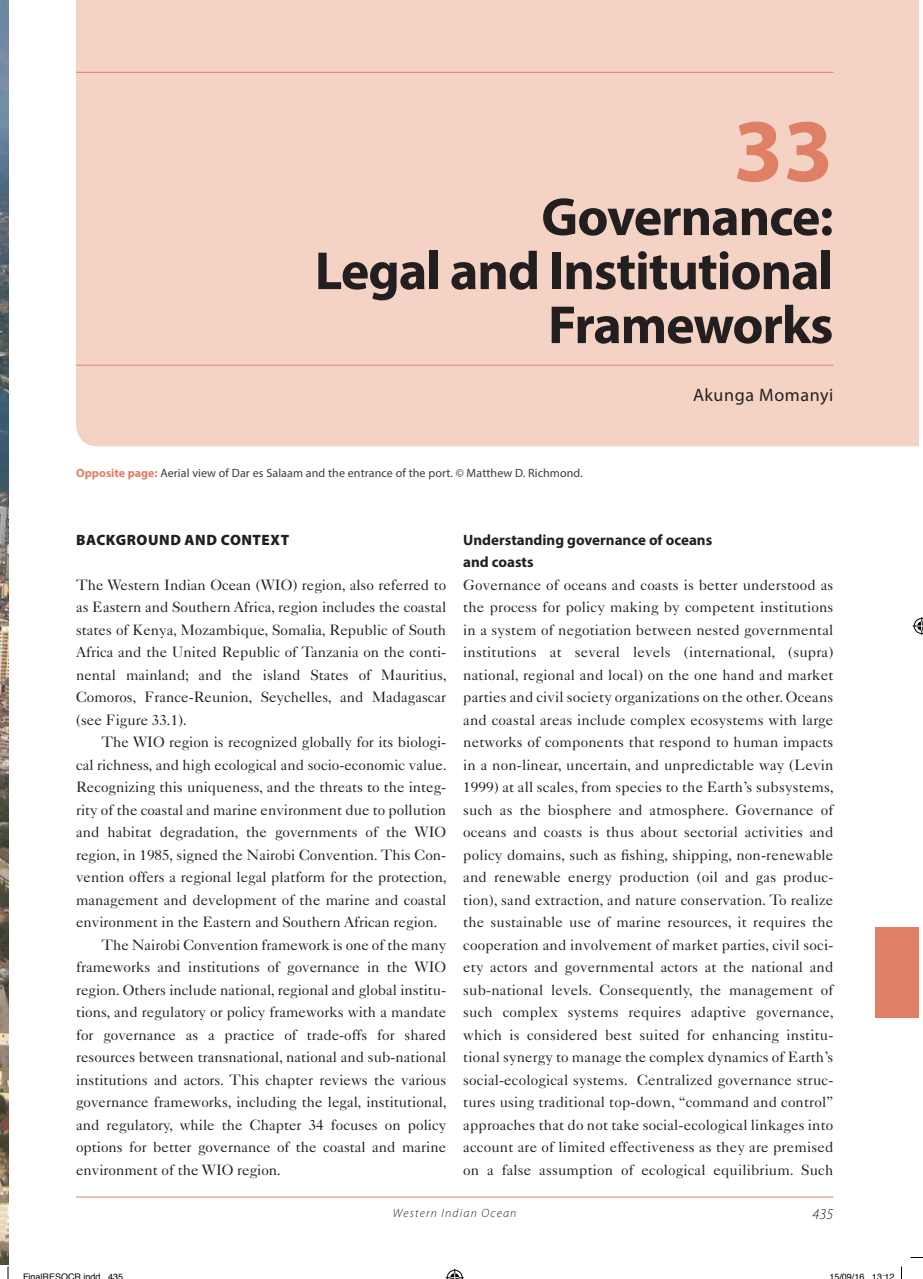
<style>
.page{position:relative;width:923px;height:1279px;background:#fff}
.page>*{position:absolute;margin:0;border:0;box-sizing:border-box;transform-origin:0 0}
.t1{font:700 90px "Myriad Pro";color:#df7f66}
.t2{font:700 54px/54px "Myriad Pro";letter-spacing:-.02em;color:#231f20;text-align:right}
.t3{font:18px "Myriad Pro";letter-spacing:.03em;color:#231f20}
.t4{font:15px/22.5px "Caslon 540 LT Std";color:#231f20;text-align:justify}
.t5{font:700 15px/22.5px "Myriad Pro";color:#231f20}
.t6{font:900 15px "Myriad Pro";letter-spacing:.045em;color:#231f20}
.t7{font:italic 300 15px "Myriad Pro";color:#231f20}
.t8{font:12px "Myriad Pro";letter-spacing:.01em;color:#383d3d}
.t9{font:italic 300 12px "Myriad Pro";letter-spacing:.1em;color:#231f20}
.t10{font:9px "Helvetica";color:#000}
.s1{font-weight:700;color:#df7f66}
</style>
<div class="page">
<div style="left:875px;top:927px;width:43px;height:90px;background:#df7f66"></div>
<hr style="left:76px;top:1197px;width:757px;height:1px;background:#df7f66">
<div style="left:76px;top:95px;width:842px;height:351px;background:#f4d3c5"></div>
<div style="left:76px;top:0;width:842px;height:95px;background:#f4d3c5"></div>
<hr style="left:76px;top:72px;width:757px;height:1px;background:#df7f66">
<hr style="left:76px;top:365px;width:757px;height:1px;background:#df7f66">
<img style="left:0;top:0;width:8px;height:1265px">
<svg style="left:910px;top:1257px;width:12px;height:1px"></svg>
<svg style="left:7px;top:1266px;width:2px;height:13px"></svg>
<svg style="left:901px;top:1266px;width:1px;height:13px"></svg>
<svg style="left:445px;top:1269px;width:18px;height:10px"></svg>
<svg style="left:912px;top:617px;width:10px;height:18px"></svg>
<h1 class="t1" style="left:733px;top:92px;width:101px">33</h1>
<h2 class="t2" style="left:315px;top:188px;width:520px">Governance:<br>Legal and Institutional<br>Frameworks</h2>
<p class="t8" style="left:76px;top:466px;width:508px"><span class="s1">Opposite page:</span> Aerial view of Dar es Salaam and the entrance of the port. © Matthew D. Richmond.</p>
<p class="t3" style="left:693px;top:384px;width:142px">Akunga Momanyi</p>
<p class="t6" style="left:76px;top:530px;width:11px">BAC</p>
<p class="t6" style="left:106px;top:530px;width:185px">KGROUND AND CONTEXT</p>
<p class="t4" style="left:76px;top:573px;width:372px">The Western Indian Ocean (WIO) region, also referred to as Eastern and Southern Africa, region includes the coastal states of Kenya, Mozambique, Somalia, Republic of South Africa and the United Republic of Tanzania on the conti&shy;nental mainland; and the island States of Mauritius, Comoros, France-Reunion, Seychelles, and Madagascar (see Figure 33.1).</p>
<p class="t4" style="left:102px;top:731px;width:346px">The WIO region is recognized globally for its biologi-</p>
<p class="t4" style="left:76px;top:753px;width:372px">cal richness, and high ecological and socio-economic value.</p>
<p class="t4" style="left:76px;top:776px;width:371px">Recognizing this uniqueness, and the threats to the integ-</p>
<p class="t4" style="left:76px;top:798px;width:371px">rity of the coastal and marine environment due to pollution</p>
<p class="t4" style="left:76px;top:821px;width:371px">and habitat degradation, the governments of the WIO</p>
<p class="t4" style="left:76px;top:843px;width:371px">region, in 1985, signed the Nairobi Convention. This Con-</p>
<p class="t4" style="left:76px;top:866px;width:372px">vention offers a regional legal platform for the protection,</p>
<p class="t4" style="left:76px;top:888px;width:371px">management and development of the marine and coastal</p>
<p class="t4" style="left:76px;top:911px;width:363px">environment in the Eastern and Southern African region.</p>
<p class="t4" style="left:102px;top:933px;width:346px">The Nairobi Convention framework is one of the many</p>
<p class="t4" style="left:76px;top:956px;width:371px">frameworks and institutions of governance in the WIO</p>
<p class="t4" style="left:76px;top:978px;width:371px">region. Others include national, regional and global institu-</p>
<p class="t4" style="left:76px;top:1001px;width:371px">tions, and regulatory or policy frameworks with a mandate</p>
<p class="t4" style="left:76px;top:1023px;width:371px">for governance as a practice of trade-offs for shared</p>
<p class="t4" style="left:76px;top:1046px;width:371px">resources between transnational, national and sub-national</p>
<p class="t4" style="left:76px;top:1068px;width:371px">institutions and actors. This chapter reviews the various</p>
<p class="t4" style="left:76px;top:1091px;width:372px">governance frameworks, including the legal, institutional,</p>
<p class="t4" style="left:76px;top:1113px;width:371px">and regulatory, while the Chapter 34 focuses on policy</p>
<p class="t4" style="left:76px;top:1136px;width:371px">options for better governance of the coastal and marine</p>
<p class="t4" style="left:76px;top:1158px;width:206px">environment of the WIO region.</p>
<p class="t5" style="left:463px;top:528px;width:250px">Understanding governance of oceans and coasts</p>
<p class="t4" style="left:463px;top:573px;width:372px">Governance of oceans and coasts is better understood as the process for policy making by competent institutions in a system of negotiation between nested governmental institutions at several levels (international, (supra) national, regional and local) on the one hand and market parties and civil society organizations on the other. Oceans and coastal areas include complex ecosystems with large networks of components that respond to human impacts in a non-linear, uncertain, and unpredictable way (Levin 1999) at all scales, from species to the Earth’s subsystems, such as the biosphere and atmosphere. Governance of oceans and coasts is thus about sectorial activities and policy domains, such as fishing, shipping, non-renewable and renewable energy production (oil and gas produc&shy;tion), sand extraction, and nature conservation. To realize the sustainable use of marine resources, it requires the cooperation and involvement of market parties, civil soci&shy;ety actors and governmental actors at the national and sub-national levels. Consequently, the management of such complex systems requires adaptive governance, which is considered best suited for enhancing institu&shy;tional synergy to manage the complex dynamics of Earth’s social-ecological systems. Centralized governance struc&shy;tures using traditional top-down, “command and control” approaches that do not take social-ecological linkages into account are of limited effectiveness as they are premised on a false assumption of ecological equilibrium. Such</p>
<p class="t9" style="left:393px;top:1206px;width:125px">Western Indian Ocean</p>
<p class="t7" style="left:812px;top:1205px;width:22px">435</p>
<p class="t10" style="left:23px;top:1270px;width:102px">FinalRESOCR indd 435</p>
<p class="t10" style="left:829px;top:1270px;width:67px">15/09/16 13:12</p>
</div>
